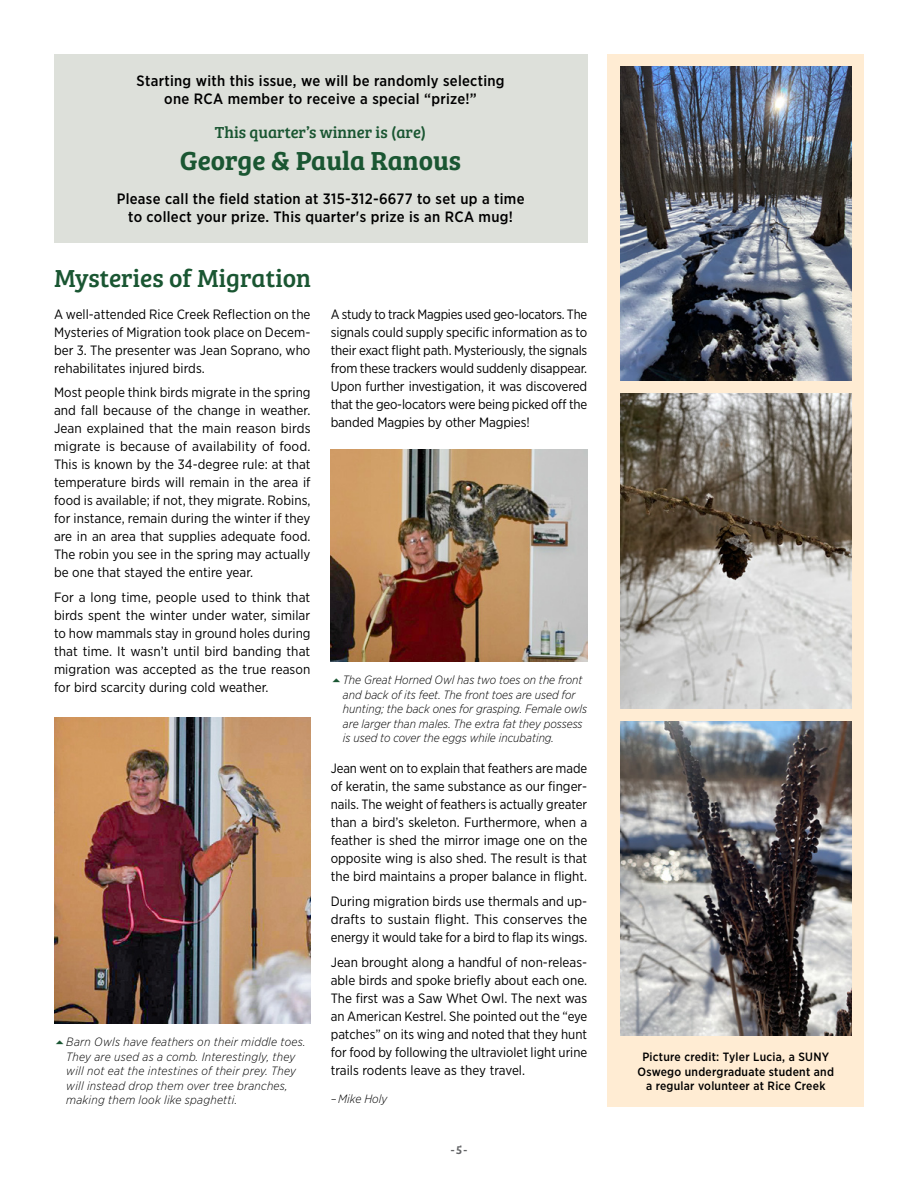
<style>
.page{position:relative;width:918px;height:1188px;background:#fff}
.page>*{position:absolute;margin:0;border:0;box-sizing:border-box;transform-origin:0 0}
.t1{font:27px "Bree Serif Sb";color:#1a5632}
.t2{font:25.5px "Bree Serif";color:#1a5632}
.t3{font:16.5px "Bree Serif";color:#1a5632}
.t4{font:500 15px/18px "Gotham Narrow";letter-spacing:.02em;color:#000;text-align:center}
.t5{font:13.5px/18px "Gotham Narrow";color:#000;text-align:justify}
.t6{font:italic 300 12px/14.4px "Gotham Narrow";color:#000}
.t7{font:italic 300 12px/14.4px "Gotham Narrow";letter-spacing:.02em;color:#000}
.t8{font:500 12px/14.4px "Gotham Narrow";letter-spacing:.02em;color:#000;text-align:center}
.t9{font:12px "Bree Serif Sb";color:#636466}
</style>
<div class="page">
<div style="left:54px;top:54px;width:533px;height:189px;background:#dde0da"></div>
<div style="left:608px;top:54px;width:256px;height:1053px;background:#ffecd3"></div>
<img style="left:54px;top:717px;width:256px;height:306px">
<img style="left:331px;top:450px;width:256px;height:211px">
<img style="left:620px;top:66px;width:231px;height:315px">
<img style="left:620px;top:394px;width:231px;height:314px">
<img style="left:620px;top:721px;width:231px;height:315px">
<p class="t4" style="left:137px;top:72px;width:370px">Starting with this issue, we will be randomly selecting one RCA member to receive a special “prize!”</p>
<p class="t3" style="left:215px;top:120px;width:213px">This quarter’s winner is (are)</p>
<h1 class="t1" style="left:180px;top:140px;width:283px">George &amp; Paula Ranous</h1>
<p class="t4" style="left:117px;top:190px;width:409px">Please call the field station at 315-312-6677 to set up a time to collect your prize. This quarter's prize is an RCA mug!</p>
<h2 class="t2" style="left:54px;top:259px;width:259px">Mysteries of Migration</h2>
<p class="t5" style="left:54px;top:305px;width:258px">A well-attended Rice Creek Reflection on the Mysteries of Migration took place on Decem&shy;ber 3. The presenter was Jean Soprano, who rehabilitates injured birds.</p>
<p class="t5" style="left:54px;top:383px;width:258px">Most people think birds migrate in the spring and fall because of the change in weather.<br>Jean explained that the main reason birds migrate is because of availability of food.<br>This is known by the 34-degree rule: at that temperature birds will remain in the area if food is available; if not, they migrate. Robins, for instance, remain during the winter if they are in an area that supplies adequate food.<br>The robin you see in the spring may actually be one that stayed the entire year.</p>
<p class="t5" style="left:54px;top:588px;width:258px">For a long time, people used to think that birds spent the winter under water, similar to how mammals stay in ground holes during that time. It wasn’t until bird banding that migration was accepted as the true reason for bird scarcity during cold weather.</p>
<p class="t7" style="left:66px;top:1035px;width:241px">Barn Owls have feathers on their middle toes.<br>They are used as a comb. Interestingly, they will not eat the intestines of their prey. They will instead drop them over tree branches, making them look like spaghetti.</p>
<p class="t5" style="left:331px;top:305px;width:258px">A study to track Magpies used geo-locators. The signals could supply specific information as to their exact flight path. Mysteriously, the signals from these trackers would suddenly disappear.<br>Upon further investigation, it was discovered that the geo-locators were being picked off the banded Magpies by other Magpies!</p>
<p class="t6" style="left:343px;top:673px;width:246px">The Great Horned Owl has two toes on the front and back of its feet. The front toes are used for hunting; the back ones for grasping. Female owls are larger than males. The extra fat they possess is used to cover the eggs while incubating.</p>
<p class="t5" style="left:331px;top:759px;width:258px">Jean went on to explain that feathers are made of keratin, the same substance as our finger&shy;nails. The weight of feathers is actually greater than a bird’s skeleton. Furthermore, when a feather is shed the mirror image one on the opposite wing is also shed. The result is that the bird maintains a proper balance in flight.</p>
<p class="t5" style="left:331px;top:892px;width:258px">During migration birds use thermals and up&shy;drafts to sustain flight. This conserves the energy it would take for a bird to flap its wings.</p>
<p class="t5" style="left:331px;top:953px;width:258px">Jean brought along a handful of non-releas&shy;able birds and spoke briefly about each one.<br>The first was a Saw Whet Owl. The next was an American Kestrel. She pointed out the “eye patches” on its wing and noted that they hunt for food by following the ultraviolet light urine trails rodents leave as they travel.</p>
<p class="t6" style="left:331px;top:1091px;width:58px">– Mike Holy</p>
<p class="t9" style="left:451px;top:1141px;width:18px">-5-</p>
<p class="t8" style="left:638px;top:1050px;width:198px">Picture credit: Tyler Lucia, a SUNY<br>Oswego undergraduate student and a regular volunteer at Rice Creek</p>
</div>
